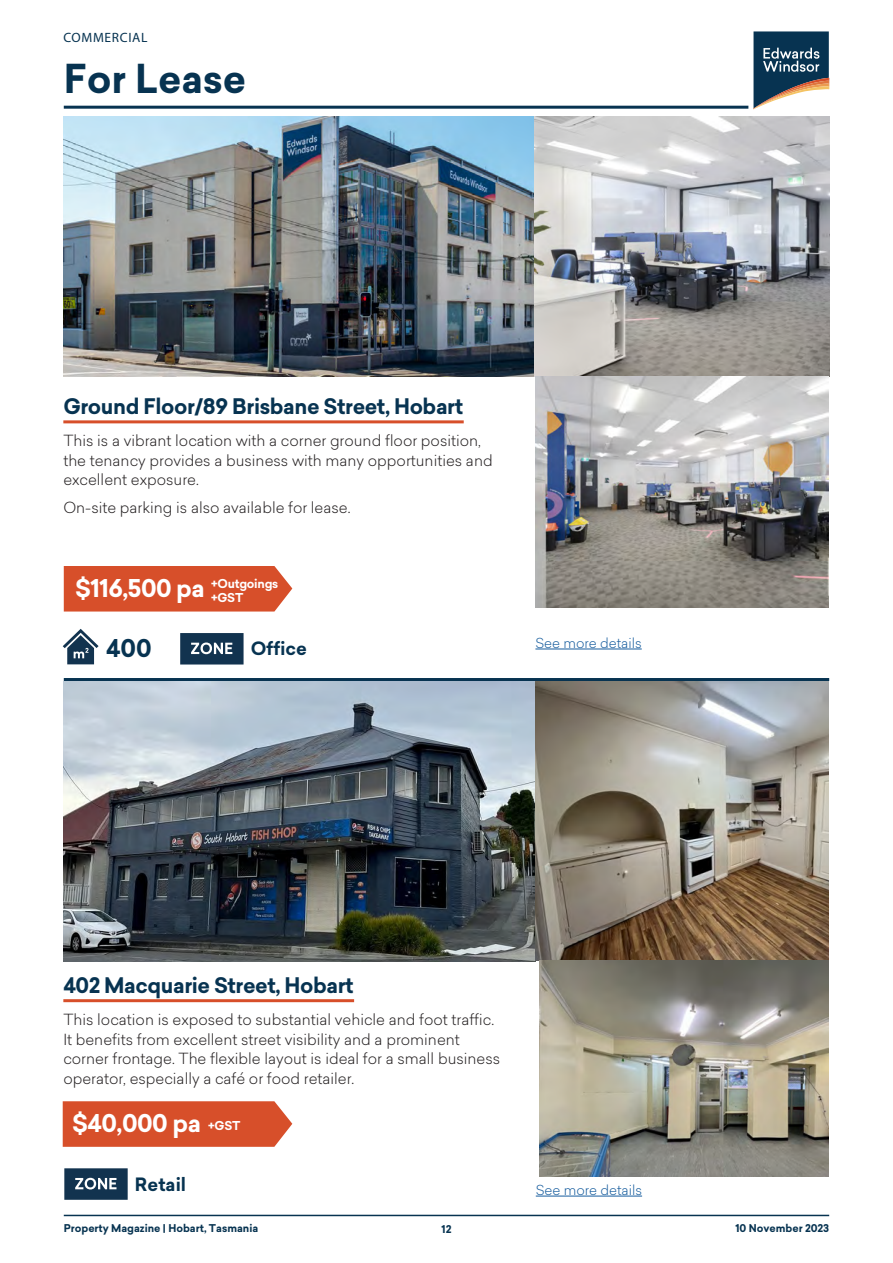
<style>
.page{position:relative;width:893px;height:1263px;background:#fff}
.page>*{position:absolute;margin:0;border:0;box-sizing:border-box;transform-origin:0 0}
.heading_1{font:700 39px "Sailec";color:#073351}
.price{font:700 24px "Sailec";letter-spacing:-.02em;color:#fff}
.feature_number{font:700 24px "Sailec";color:#073351}
.subheading_1{font:700 21px "Sailec";letter-spacing:-.02em;color:#073351}
.feature_number-2{font:700 18px "Sailec";color:#073351}
.body_text{font:300 15px/19.5px "Sailec";color:#231f20}
.body_text-2{font:300 13.5px "Sailec";color:#175d9e}
.PROPERTY_TYPE{font:13.5px "Myriad Pro";letter-spacing:.05em;color:#073351}
.price-2{font:700 12px "Sailec";letter-spacing:-.02em;color:#fff}
.t1{font:700 10.5px "Sailec";color:#073351}
</style>
<div class="page">
<svg style="left:63px;top:629px;width:36px;height:35px"></svg>
<hr style="left:535px;top:649px;width:107px;height:1px;background:#175d9e">
<hr style="left:63px;top:420px;width:401px;height:3px;background:#d74f2a">
<div style="left:64px;top:566px;width:228px;height:45px;background:#d74f2a"></div>
<svg style="left:180px;top:633px;width:64px;height:31px;background:#314e66"></svg>
<hr style="left:64px;top:106px;width:684px;height:3px;background:#073351">
<hr style="left:536px;top:1196px;width:106px;height:1px;background:#175d9e">
<hr style="left:63px;top:999px;width:291px;height:3px;background:#d74f2a">
<svg style="left:63px;top:1101px;width:229px;height:46px;background:#d85734"></svg>
<svg style="left:64px;top:1168px;width:64px;height:32px;background:#345068"></svg>
<hr style="left:64px;top:678px;width:765px;height:3px;background:#073351">
<img style="left:64px;top:117px;width:765px;height:259px">
<img style="left:536px;top:376px;width:292px;height:231px">
<img style="left:63px;top:681px;width:765px;height:280px">
<img style="left:539px;top:960px;width:289px;height:217px">
<hr style="left:64px;top:1215px;width:765px;height:1px;background:#073351">
<svg style="left:753px;top:31px;width:76px;height:78px"></svg>
<p class="PROPERTY_TYPE" style="left:63px;top:29px;width:86px">COMMERCIAL</p>
<p class="heading_1" style="left:64px;top:51px;width:184px">For Lease</p>
<p class="subheading_1" style="left:63px;top:391px;width:401px">Ground Floor/89 Brisbane Street, Hobart</p>
<p class="body_text" style="left:63px;top:431px;width:431px">This is a vibrant location with a corner ground floor position, the tenancy provides a business with many opportunities and excellent exposure.</p>
<p class="body_text" style="left:63px;top:498px;width:289px">On-site parking is also available for lease.</p>
<p class="price" style="left:75px;top:571px;width:131px">$116,500 pa</p>
<p class="price-2" style="left:211px;top:575px;width:69px">+Outgoings</p>
<p class="price-2" style="left:211px;top:589px;width:34px">+GST</p>
<p class="feature_number" style="left:106px;top:631px;width:47px">400</p>
<p class="feature_number-2" style="left:251px;top:636px;width:58px">Office</p>
<p class="body_text-2" style="left:535px;top:634px;width:108px">See more details</p>
<p class="subheading_1" style="left:63px;top:970px;width:292px">402 Macquarie Street, Hobart</p>
<p class="body_text" style="left:63px;top:1009px;width:438px">This location is exposed to substantial vehicle and foot traffic.<br>It benefits from excellent street visibility and a prominent corner frontage. The flexible layout is ideal for a small business operator, especially a café or food retailer.</p>
<p class="price" style="left:72px;top:1106px;width:130px">$40,000 pa</p>
<p class="price-2" style="left:208px;top:1117px;width:34px">+GST</p>
<p class="feature_number-2" style="left:135px;top:1171px;width:53px">Retail</p>
<p class="body_text-2" style="left:536px;top:1181px;width:108px">See more details</p>
<p class="t1" style="left:64px;top:1220px;width:196px">Property Magazine | Hobart, Tasmania</p>
<p class="t1" style="left:442px;top:1221px;width:11px">12</p>
<p class="t1" style="left:735px;top:1220px;width:95px">10 November 2023</p>
</div>
